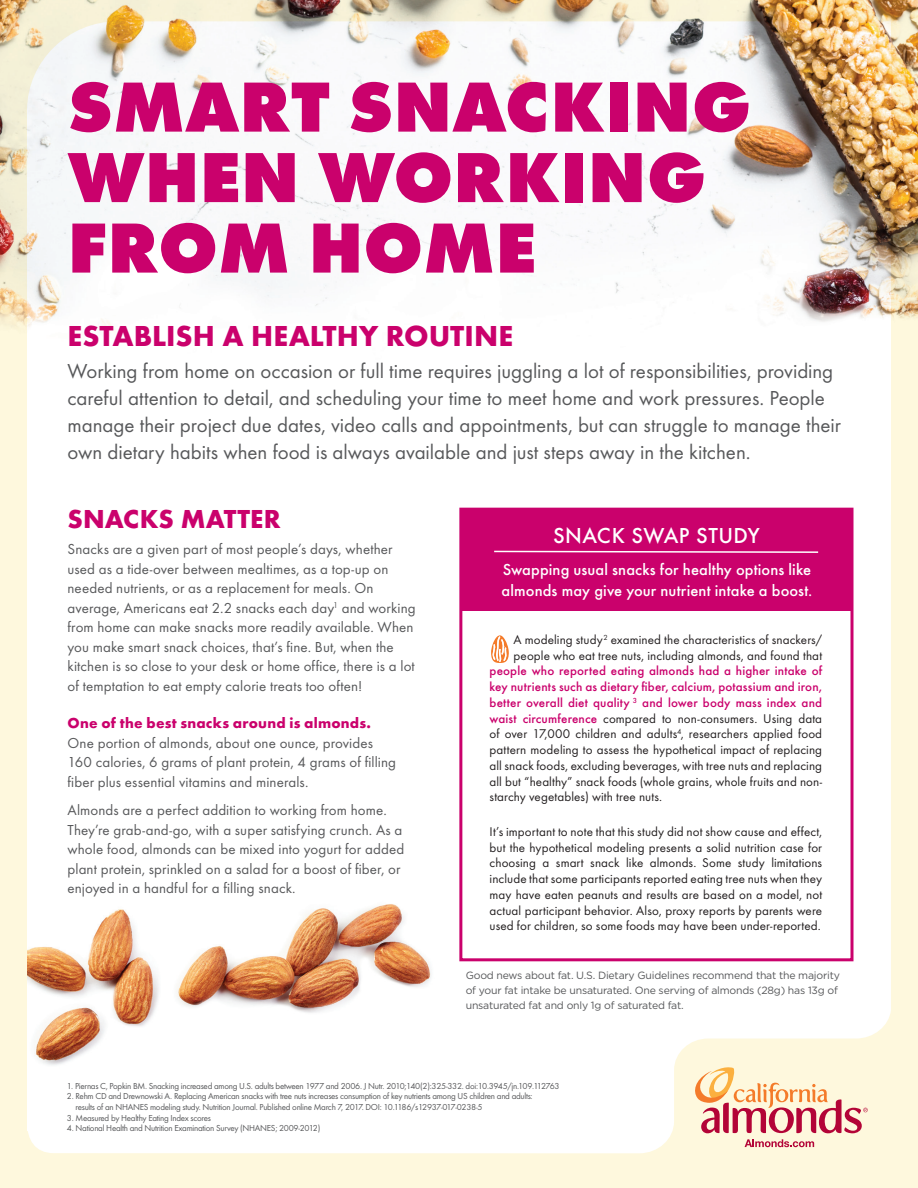
<style>
.page{position:relative;width:918px;height:1188px;background:#fef8dd}
.page>*{position:absolute;margin:0;border:0;box-sizing:border-box;transform-origin:0 0}
.t1{font:700 73.5px/70.5px "Futura T Extr";color:#ca016c}
.t2{font:700 30px "Futura T";color:#ca016c}
.t3{font:700 27px "Futura T";letter-spacing:.005em;color:#ca016c}
.t4{font:500 22.5px "Futura T";letter-spacing:.02em;color:#fff}
.t5{font:21px/27px "Futura T";letter-spacing:-.005em;color:#57585a}
.t6{font:500 16.5px/21px "Futura T";letter-spacing:.005em;color:#fff}
.t7{font:15px/19.5px "Futura T";letter-spacing:.005em;color:#57585a}
.t8{font:700 15px "Futura T";letter-spacing:.015em;color:#ca016c}
.t9{font:13.2px/15.8px "Futura T";letter-spacing:.01em;color:#231f20;text-align:justify}
.t10{font:10.5px/15px "Gotham";letter-spacing:-.02em;color:#57585a}
.t11{font:9px/10.5px "Futura T";letter-spacing:-.03em;color:#57585a}
.s1{font-weight:500;color:#ca016c}
</style>
<div class="page">
<div style="left:27px;top:411px;width:864px;height:742px;background:#fff"></div>
<svg style="left:692px;top:1065px;width:176px;height:68px"></svg>
<svg style="left:745px;top:1139px;width:69px;height:8px"></svg>
<img style="left:0;top:0;width:918px;height:411px">
<div style="left:459px;top:508px;width:395px;height:453px;border:3px solid #ca016c"></div>
<div style="left:460px;top:509px;width:392px;height:102px;background:#ca016c"></div>
<svg style="left:494px;top:550px;width:325px;height:3px"></svg>
<svg style="left:491px;top:635px;width:18px;height:28px"></svg>
<img style="left:27px;top:814px;width:429px;height:317px">
<h1 class="t1" style="left:68px;top:71px;width:685px">SMART SNACKING<br>WHEN WORKING<br>FROM HOME</h1>
<h2 class="t2" style="left:68px;top:318px;width:447px">ESTABLISH A HEALTHY ROUTINE</h2>
<p class="t5" style="left:68px;top:358px;width:775px">Working from home on occasion or full time requires juggling a lot of responsibilities, providing careful attention to detail, and scheduling your time to meet home and work pressures. People manage their project due dates, video calls and appointments, but can struggle to manage their own dietary habits when food is always available and just steps away in the kitchen.</p>
<h3 class="t3" style="left:68px;top:503px;width:215px">SNACKS MATTER</h3>
<p class="t7" style="left:68px;top:539px;width:350px">Snacks are a given part of most people’s days, whether used as a tide-over between mealtimes, as a top-up on needed nutrients, or as a replacement for meals. On average, Americans eat 2.2 snacks each day<sup>1</sup> and working from home can make snacks more readily available. When you make smart snack choices, that’s fine. But, when the kitchen is so close to your desk or home office, there is a lot of temptation to eat empty calorie treats too often!</p>
<p class="t8" style="left:68px;top:715px;width:305px">One of the best snacks around is almonds.</p>
<p class="t7" style="left:68px;top:733px;width:330px">One portion of almonds, about one ounce, provides<br>160 calories, 6 grams of plant protein, 4 grams of filling fiber plus essential vitamins and minerals.</p>
<p class="t7" style="left:68px;top:800px;width:338px">Almonds are a perfect addition to working from home.<br>They’re grab-and-go, with a super satisfying crunch. As a whole food, almonds can be mixed into yogurt for added plant protein, sprinkled on a salad for a boost of fiber, or enjoyed in a handful for a filling snack.</p>
<h3 class="t4" style="left:553px;top:522px;width:208px">SNACK SWAP STUDY</h3>
<p class="t6" style="left:502px;top:559px;width:312px">Swapping usual snacks for healthy options like almonds may give your nutrient intake a boost.</p>
<p class="t9" style="left:514px;top:632px;width:310px">A modeling study<sup>2</sup> examined the characteristics of snackers/ people who eat tree nuts, including almonds, and found that</p>
<p class="t9" style="left:490px;top:663px;width:334px"><span class="s1">people who reported eating almonds had a higher intake of key nutrients such as dietary fiber, calcium, potassium and iron, better overall diet quality</span> <sup>3</sup> <span class="s1">and lower body mass index and waist circumference</span> compared to non-consumers. Using data of over 17,000 children and adults<sup>4</sup>, researchers applied food pattern modeling to assess the hypothetical impact of replacing all snack foods, excluding beverages, with tree nuts and replacing all but “healthy” snack foods (whole grains, whole fruits and non&shy;starchy vegetables) with tree nuts.</p>
<p class="t9" style="left:490px;top:824px;width:334px">It’s important to note that this study did not show cause and effect, but the hypothetical modeling presents a solid nutrition case for choosing a smart snack like almonds. Some study limitations include that some participants reported eating tree nuts when they may have eaten peanuts and results are based on a model, not actual participant behavior. Also, proxy reports by parents were used for children, so some foods may have been under-reported.</p>
<p class="t10" style="left:466px;top:967px;width:376px">Good news about fat. U.S. Dietary Guidelines recommend that the majority of your fat intake be unsaturated. One serving of almonds (28g) has 13g of unsaturated fat and only 1g of saturated fat.</p>
<p class="t11" style="left:67px;top:1081px;width:494px">1. Piernas C, Popkin BM. Snacking increased among U.S. adults between 1977 and 2006. J Nutr. 2010;140(2):325-332. doi:10.3945/jn.109.112763</p>
<p class="t11" style="left:76px;top:1091px;width:459px;text-indent:-9px">2. Rehm CD and Drewnowski A. Replacing American snacks with tree nuts increases consumption of key nutrients among US children and adults: results of an NHANES modeling study. Nutrition Journal. Published online March 7, 2017. DOI: 10.1186/s12937-017-0238-5</p>
<p class="t11" style="left:67px;top:1112px;width:146px">3. Measured by Healthy Eating Index scores</p>
<p class="t11" style="left:67px;top:1123px;width:255px">4. National Health and Nutrition Examination Survey (NHANES; 2009-2012)</p>
</div>
